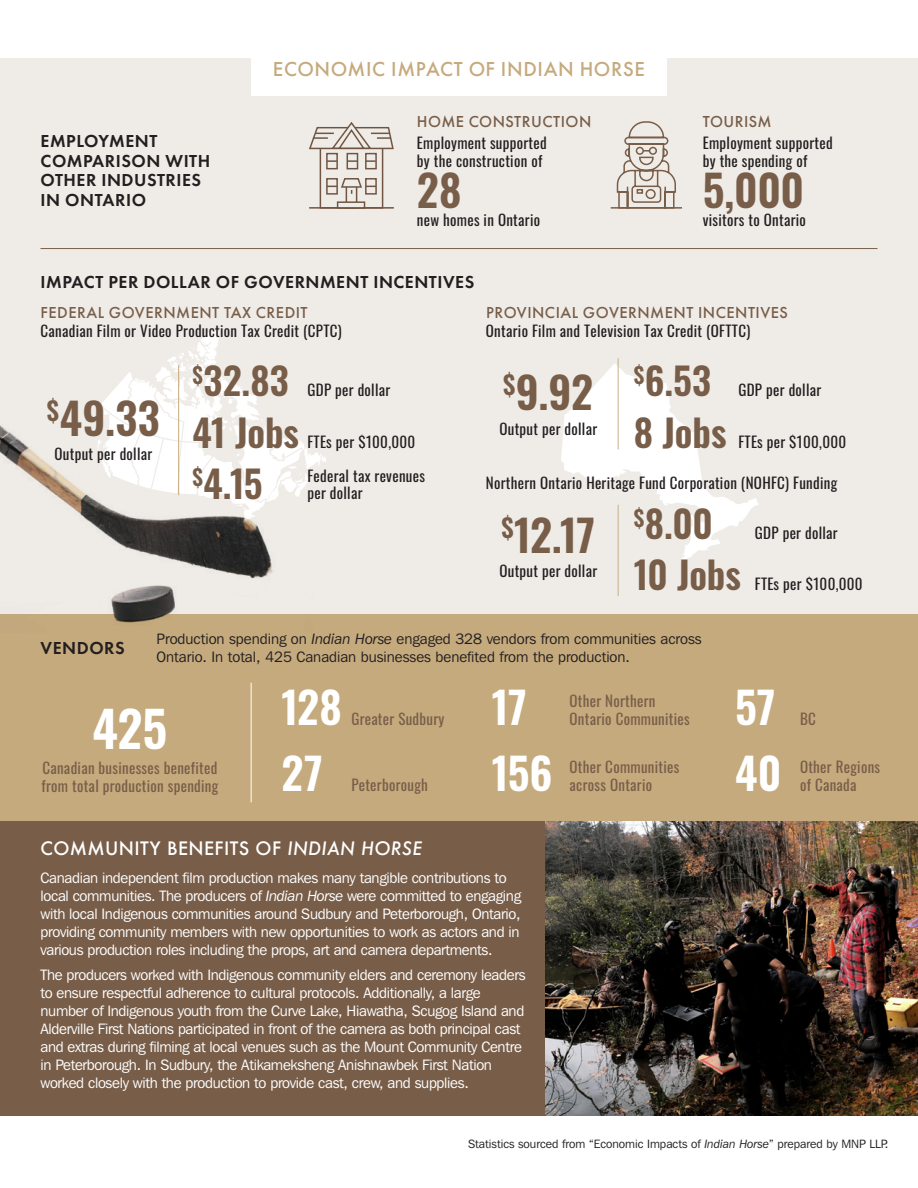
<style>
.page{position:relative;width:918px;height:1188px;background:#fff}
.page>*{position:absolute;margin:0;border:0;box-sizing:border-box;transform-origin:0 0}
.t1{font:600 49.5px "Oswald";color:#fff}
.t2{font:600 43.5px "Oswald";letter-spacing:-.01em;color:#785e49}
.t3{font:600 43.5px "Oswald";color:#fff}
.t4{font:600 37.5px "Oswald";letter-spacing:-.005em;color:#785e49}
.t5{font:500 21px "Futura PT";letter-spacing:.03em;color:#c5aa7d}
.t6{font:600 18px/19.5px "Futura PT";letter-spacing:.03em;color:#231f20}
.t7{font:500 18px "Futura";letter-spacing:.02em;color:#fff}
.t8{font:500 16.5px "Futura PT";letter-spacing:.03em;color:#785e49}
.t9{font:15px/18px "Franklin Gothic IT Cby BT";letter-spacing:-.02em;color:#fff}
.t10{font:15px/18px "Oswald";letter-spacing:.02em;color:#231f20}
.t11{font:15px/18px "Oswald";letter-spacing:.02em;color:#785e49}
.t12{font:15px/18px "Franklin Gothic IT Cby BT";color:#231f20}
.t13{font:12px "Franklin Gothic IT Cby BT";color:#231f20}
.s1{font-style:italic}
</style>
<div class="page">
<div style="left:0;top:58px;width:918px;height:782px;background:#efece8"></div>
<div style="left:0;top:614px;width:918px;height:209px;background:#c5aa7d"></div>
<svg style="left:101px;top:330px;width:225px;height:136px"></svg>
<img style="left:0;top:412px;width:313px;height:211px">
<svg style="left:561px;top:364px;width:198px;height:198px"></svg>
<div style="left:251px;top:32px;width:416px;height:64px;background:#fff"></div>
<div style="left:0;top:821px;width:569px;height:295px;background:#785e49"></div>
<hr style="left:40px;top:248px;width:838px;height:1px;background:#785e49">
<img style="left:545px;top:821px;width:373px;height:295px">
<svg style="left:320px;top:150px;width:63px;height:57px"></svg>
<hr style="left:309px;top:207px;width:85px;height:2px;background:#785e49">
<svg style="left:326px;top:178px;width:12px;height:17px"></svg>
<svg style="left:365px;top:178px;width:12px;height:17px"></svg>
<div style="left:326px;top:153px;width:12px;height:16px;background:#efece8;border:2px solid #785e49"></div>
<div style="left:365px;top:153px;width:12px;height:16px;background:#efece8;border:2px solid #785e49"></div>
<div style="left:346px;top:178px;width:11px;height:31px;background:#efece8;border:2px solid #785e49"></div>
<div style="left:347px;top:153px;width:11px;height:16px;background:#efece8;border:2px solid #785e49"></div>
<svg style="left:309px;top:122px;width:85px;height:28px"></svg>
<svg style="left:347px;top:160px;width:10px;height:2px"></svg>
<svg style="left:327px;top:160px;width:10px;height:2px"></svg>
<svg style="left:366px;top:160px;width:10px;height:2px"></svg>
<svg style="left:337px;top:201px;width:28px;height:8px"></svg>
<svg style="left:327px;top:177px;width:49px;height:17px"></svg>
<hr style="left:251px;top:683px;width:1px;height:119px;background:#fff">
<hr style="left:178px;top:365px;width:1px;height:130px;background:#c5aa7d">
<hr style="left:618px;top:358px;width:1px;height:91px;background:#c5aa7d">
<hr style="left:618px;top:505px;width:1px;height:91px;background:#c5aa7d">
<svg style="left:616px;top:121px;width:60px;height:86px"></svg>
<hr style="left:611px;top:207px;width:71px;height:2px;background:#785e49">
<h3 class="t5" style="left:273px;top:57px;width:374px">ECONOMIC IMPACT OF INDIAN HORSE</h3>
<p class="t8" style="left:417px;top:112px;width:176px">HOME CONSTRUCTION</p>
<p class="t8" style="left:703px;top:112px;width:70px">TOURISM</p>
<p class="t6" style="left:41px;top:131px;width:171px">EMPLOYMENT<br>COMPARISON WITH<br>OTHER INDUSTRIES<br>IN ONTARIO</p>
<p class="t10" style="left:417px;top:132px;width:131px">Employment supported by the construction of</p>
<h2 class="t2" style="left:417px;top:167px;width:46px">28</h2>
<p class="t10" style="left:417px;top:209px;width:125px">new homes in Ontario</p>
<p class="t6" style="left:41px;top:272px;width:435px">IMPACT PER DOLLAR OF GOVERNMENT INCENTIVES</p>
<p class="t10" style="left:703px;top:132px;width:131px">Employment supported by the spending of</p>
<h2 class="t2" style="left:703px;top:167px;width:103px">5,000</h2>
<p class="t10" style="left:703px;top:209px;width:105px">visitors to Ontario</p>
<p class="t8" style="left:41px;top:302px;width:269px">FEDERAL GOVERNMENT TAX CREDIT</p>
<p class="t10" style="left:40px;top:320px;width:303px">Canadian Film or Video Production Tax Credit (CPTC)</p>
<p class="t8" style="left:486px;top:302px;width:304px">PROVINCIAL GOVERNMENT INCENTIVES</p>
<p class="t10" style="left:486px;top:320px;width:266px">Ontario Film and Television Tax Credit (OFTTC)</p>
<h2 class="t2" style="left:47px;top:395px;width:114px"><sup>$</sup>49.33</h2>
<p class="t10" style="left:54px;top:444px;width:99px">Output per dollar</p>
<h3 class="t4" style="left:192px;top:361px;width:98px"><sup>$</sup>32.83</h3>
<h3 class="t4" style="left:192px;top:413px;width:108px">41 Jobs</h3>
<p class="t10" style="left:308px;top:380px;width:84px">GDP per dollar</p>
<p class="t10" style="left:308px;top:431px;width:109px">FTEs per $100,000</p>
<h2 class="t2" style="left:503px;top:369px;width:91px"><sup>$</sup>9.92</h2>
<p class="t10" style="left:499px;top:418px;width:99px">Output per dollar</p>
<h3 class="t4" style="left:634px;top:361px;width:79px"><sup>$</sup>6.53</h3>
<h3 class="t4" style="left:634px;top:413px;width:94px">8 Jobs</h3>
<p class="t10" style="left:738px;top:380px;width:84px">GDP per dollar</p>
<p class="t10" style="left:738px;top:431px;width:109px">FTEs per $100,000</p>
<h3 class="t4" style="left:192px;top:464px;width:72px"><sup>$</sup>4.15</h3>
<p class="t10" style="left:308px;top:467px;width:119px;line-height:16.5px">Federal tax revenues per dollar</p>
<p class="t10" style="left:486px;top:473px;width:353px">Northern Ontario Heritage Fund Corporation (NOHFC) Funding</p>
<h2 class="t2" style="left:502px;top:512px;width:95px"><sup>$</sup>12.17</h2>
<p class="t10" style="left:499px;top:561px;width:99px">Output per dollar</p>
<h3 class="t4" style="left:634px;top:504px;width:81px"><sup>$</sup>8.00</h3>
<h3 class="t4" style="left:634px;top:555px;width:109px">10 Jobs</h3>
<p class="t10" style="left:755px;top:522px;width:84px">GDP per dollar</p>
<p class="t10" style="left:755px;top:574px;width:109px">FTEs per $100,000</p>
<p class="t6" style="left:41px;top:638px;width:86px">VENDORS</p>
<p class="t12" style="left:157px;top:630px;width:547px">Production spending on <span class="s1">Indian Horse</span> engaged 328 vendors from communities across<br>Ontario. In total, 425 Canadian businesses benefited from the production.</p>
<h1 class="t1" style="left:92px;top:703px;width:76px">425</h1>
<p class="t11" style="left:42px;top:757px;width:178px">Canadian businesses benefited from total production spending</p>
<h2 class="t3" style="left:281px;top:685px;width:62px">128</h2>
<h2 class="t3" style="left:281px;top:750px;width:43px">27</h2>
<p class="t11" style="left:351px;top:709px;width:95px">Greater Sudbury</p>
<p class="t11" style="left:351px;top:774px;width:78px">Peterborough</p>
<p class="t7" style="left:40px;top:836px;width:383px">COMMUNITY BENEFITS OF <span class="s1">INDIAN HORSE</span></p>
<h2 class="t3" style="left:492px;top:685px;width:36px">17</h2>
<p class="t11" style="left:570px;top:691px;width:122px">Other Northern<br>Ontario Communities</p>
<h2 class="t3" style="left:735px;top:685px;width:42px">57</h2>
<p class="t11" style="left:800px;top:709px;width:17px">BC</p>
<h2 class="t3" style="left:492px;top:750px;width:62px">156</h2>
<p class="t11" style="left:570px;top:756px;width:111px">Other Communities across Ontario</p>
<h2 class="t3" style="left:735px;top:750px;width:48px">40</h2>
<p class="t11" style="left:800px;top:756px;width:82px">Other Regions of Canada</p>
<p class="t9" style="left:40px;top:869px;width:482px">Canadian independent film production makes many tangible contributions to local communities. The producers of <span class="s1">Indian Horse</span> were committed to engaging with local Indigenous communities around Sudbury and Peterborough, Ontario, providing community members with new opportunities to work as actors and in various production roles including the props, art and camera departments.</p>
<p class="t9" style="left:40px;top:966px;width:487px">The producers worked with Indigenous community elders and ceremony leaders to ensure respectful adherence to cultural protocols. Additionally, a large number of Indigenous youth from the Curve Lake, Hiawatha, Scugog Island and Alderville First Nations participated in front of the camera as both principal cast and extras during filming at local venues such as the Mount Community Centre in Peterborough. In Sudbury, the Atikameksheng Anishnawbek First Nation worked closely with the production to provide cast, crew, and supplies.</p>
<p class="t13" style="left:468px;top:1136px;width:422px">Statistics sourced from “Economic Impacts of <span class="s1">Indian Horse</span>” prepared by MNP LLP.</p>
</div>
